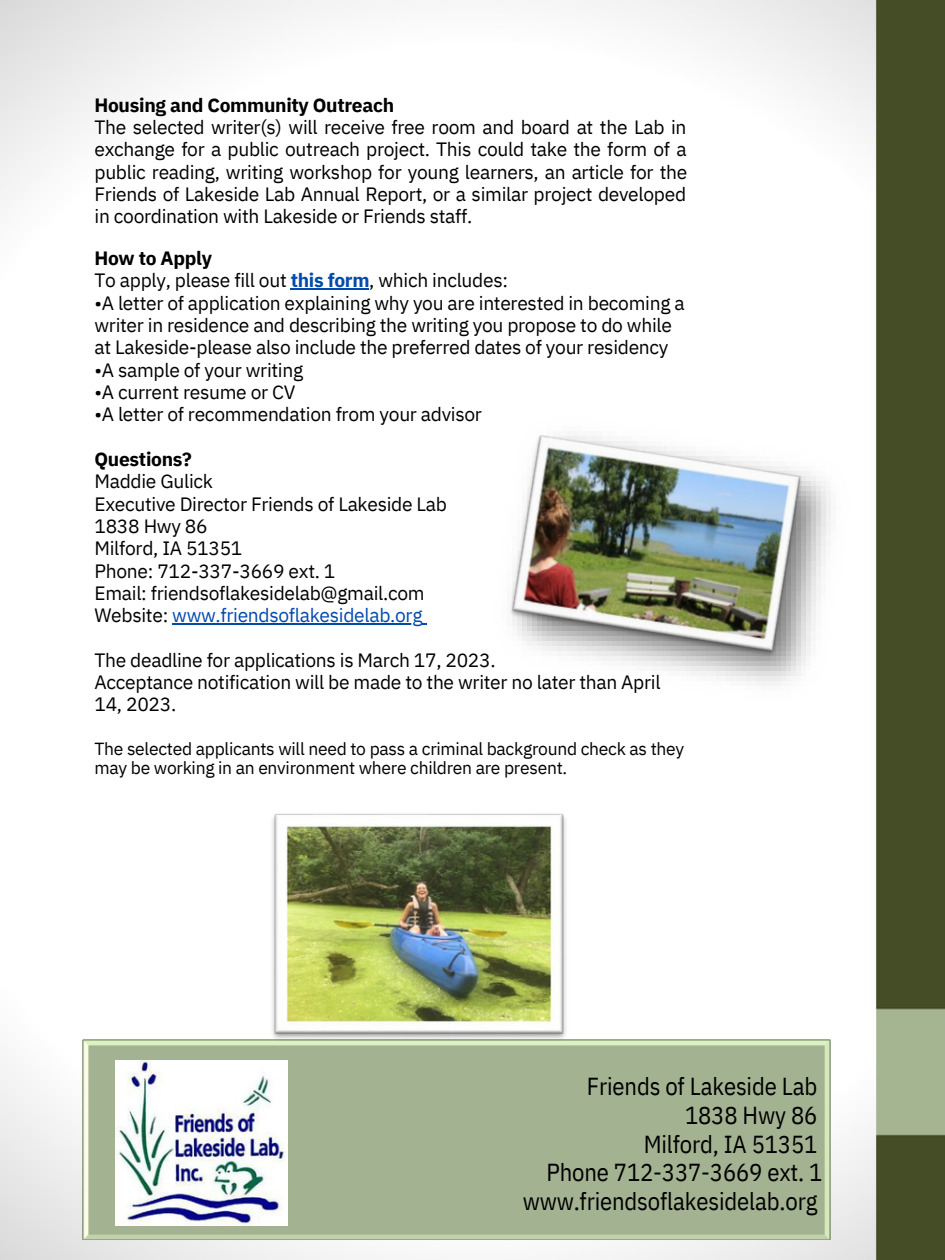
<style>
.page{position:relative;width:945px;height:1260px;background:#fff}
.page>*{position:absolute;margin:0;border:0;box-sizing:border-box;transform-origin:0 0}
.t1{font:24.5px/28.9px "IBM Plex Sans Cond";letter-spacing:-.005em;color:#000;text-align:right}
.t2{font:19.25px/22.4px "IBM Plex Sans";letter-spacing:-.015em;color:#000}
.t3{font:700 19.25px "IBM Plex Sans";letter-spacing:-.015em;color:#000}
.t4{font:17.5px/19.6px "IBM Plex Sans";letter-spacing:-.015em;color:#000}
.s1{font-weight:700}
.s2{font-weight:700;color:#004aad}
.s3{color:#004aad}
</style>
<div class="page">
<img style="left:0;top:0;width:945px;height:1260px">
<img style="left:83px;top:1040px;width:747px;height:200px">
<img style="left:116px;top:1060px;width:171px;height:166px">
<img style="left:477px;top:402px;width:383px;height:314px">
<img style="left:504px;top:429px;width:305px;height:235px">
<img style="left:268px;top:810px;width:303px;height:233px">
<hr style="left:291px;top:289px;width:78px;height:1px;background:#004aad">
<hr style="left:172px;top:623px;width:250px;height:2px;background:#004aad">
<p class="t3" style="left:94px;top:92px;width:301px">Housing and Community Outreach</p>
<p class="t2" style="left:94px;top:115px;width:594px;text-align:justify">The selected writer(s) will receive free room and board at the Lab in exchange for a public outreach project. This could take the form of a public reading, writing workshop for young learners, an article for the Friends of Lakeside Lab Annual Report, or a similar project developed in coordination with Lakeside or Friends staff.</p>
<p class="t2" style="left:94px;top:247px;width:415px"><span class="s1">How to Apply<br></span>To apply, please fill out <span class="s2">this form</span>, which includes:</p>
<p class="t2" style="left:94px;top:291px;width:592px">•A letter of application explaining why you are interested in becoming a writer in residence and describing the writing you propose to do while at Lakeside-please also include the preferred dates of your residency</p>
<p class="t2" style="left:94px;top:358px;width:210px">•A sample of your writing</p>
<p class="t2" style="left:94px;top:381px;width:203px">•A current resume or CV</p>
<p class="t2" style="left:94px;top:403px;width:389px">•A letter of recommendation from your advisor</p>
<p class="t3" style="left:94px;top:446px;width:99px">Questions?</p>
<p class="t2" style="left:94px;top:470px;width:354px">Maddie Gulick<br>Executive Director Friends of Lakeside Lab<br>1838 Hwy 86<br>Milford, IA 51351<br>Phone: 712-337-3669 ext. 1<br>Email: friendsoflakesidelab@gmail.com<br>Website: <span class="s3">www.friendsoflakesidelab.org</span></p>
<p class="t2" style="left:94px;top:648px;width:568px">The deadline for applications is March 17, 2023.<br>Acceptance notification will be made to the writer no later than April<br>14, 2023.</p>
<p class="t4" style="left:94px;top:738px;width:591px">The selected applicants will need to pass a criminal background check as they may be working in an environment where children are present.</p>
<p class="t1" style="left:523px;top:1071px;width:301px">Friends of Lakeside Lab<br>1838 Hwy 86<br>Milford, IA 51351<br>Phone 712-337-3669 ext. 1 www.friendsoflakesidelab.org</p>
</div>
